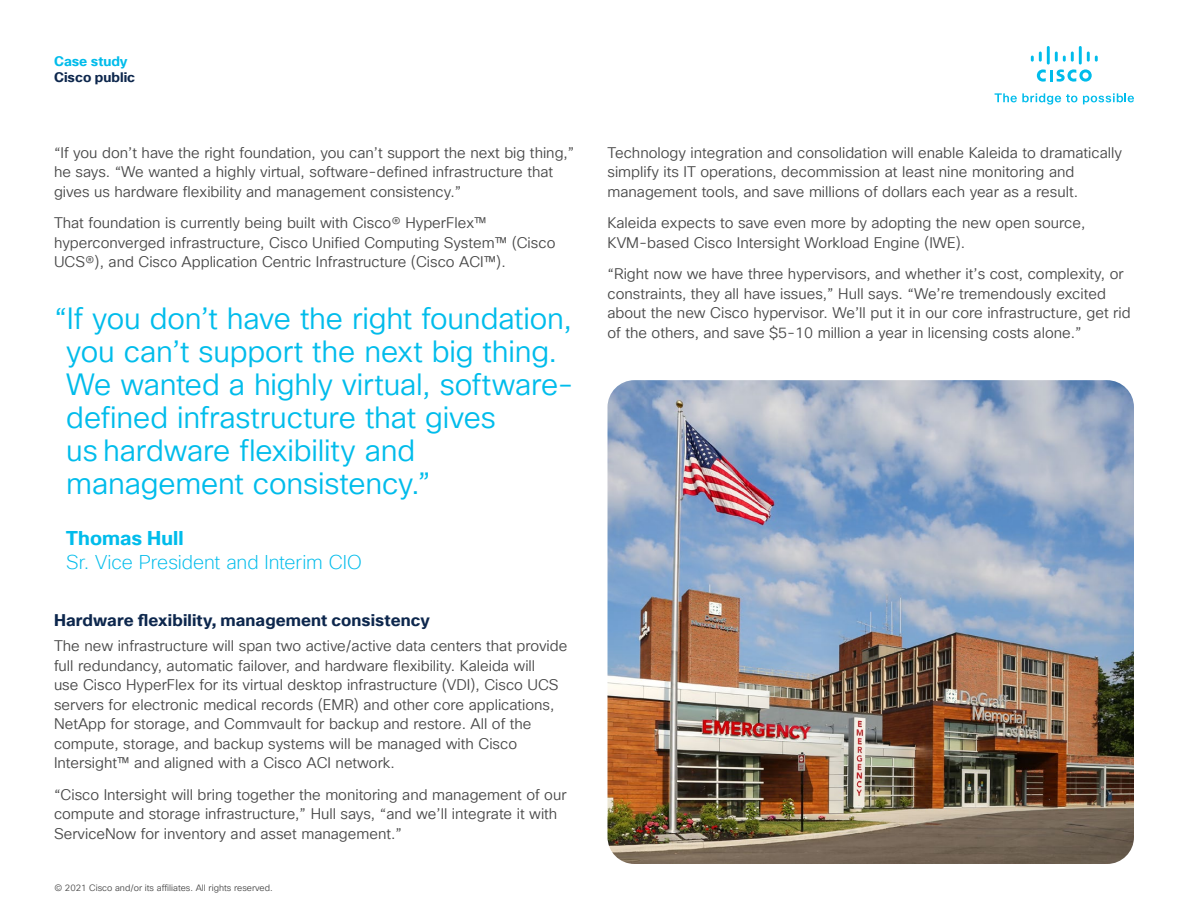
<style>
.page{position:relative;width:1188px;height:918px;background:#fff}
.page>*{position:absolute;margin:0;border:0;box-sizing:border-box;transform-origin:0 0}
.t1{font:30px/33px "Cisco Sans TT Light";letter-spacing:-.005em;color:#00bceb}
.t2{font:200 19.5px "Cisco Sans TT";letter-spacing:-.005em;color:#00bceb}
.t3{font:700 19.5px "Cisco Sans TT";letter-spacing:.005em;color:#00bceb}
.t4{font:700 16.5px "Cisco Sans TT";letter-spacing:.005em;color:#0d274d}
.t5{font:15px/19.5px "Cisco Sans TT Light";color:#484848}
.t6{font:700 13.5px "Cisco Sans TT";color:#0d274d}
.t7{font:700 13.5px "Cisco Sans TT";color:#00bceb}
.t8{font:9px "Cisco Sans TT Light";color:#484848}
</style>
<div class="page">
<svg style="left:995px;top:93px;width:82px;height:12px"></svg>
<svg style="left:1083px;top:93px;width:51px;height:11px"></svg>
<svg style="left:1037px;top:69px;width:55px;height:13px"></svg>
<svg style="left:1031px;top:52px;width:11px;height:10px"></svg>
<hr style="left:1047px;top:46px;width:3px;height:19px;background:#00bceb">
<svg style="left:1055px;top:52px;width:19px;height:10px"></svg>
<hr style="left:1079px;top:46px;width:3px;height:19px;background:#00bceb">
<svg style="left:1087px;top:52px;width:11px;height:10px"></svg>
<img style="left:608px;top:380px;width:526px;height:484px">
<p class="t7" style="left:54px;top:52px;width:75px">Case study</p>
<p class="t6" style="left:54px;top:69px;width:83px">Cisco public</p>
<p class="t5" style="left:54px;top:143px;width:522px">“If you don’t have the right foundation, you can’t support the next big thing,” he says. “We wanted a highly virtual, software-defined infrastructure that gives us hardware flexibility and management consistency.”</p>
<p class="t5" style="left:54px;top:214px;width:503px">That foundation is currently being built with Cisco® HyperFlex™ hyperconverged infrastructure, Cisco Unified Computing System™ (Cisco<br>UCS®), and Cisco Application Centric Infrastructure (Cisco ACI™).</p>
<h1 class="t1" style="left:66px;top:303px;width:509px;text-indent:-12px">“If you don’t have the right foundation, you can’t support the next big thing.<br>We wanted a highly virtual, software&shy;defined infrastructure that gives<br>us hardware flexibility and management consistency.”</h1>
<h2 class="t3" style="left:66px;top:525px;width:119px">Thomas Hull</h2>
<h2 class="t2" style="left:66px;top:549px;width:297px">Sr. Vice President and Interim CIO</h2>
<p class="t4" style="left:54px;top:609px;width:377px">Hardware flexibility, management consistency</p>
<p class="t5" style="left:54px;top:637px;width:515px">The new infrastructure will span two active/active data centers that provide full redundancy, automatic failover, and hardware flexibility. Kaleida will<br>use Cisco HyperFlex for its virtual desktop infrastructure (VDI), Cisco UCS servers for electronic medical records (EMR) and other core applications, NetApp for storage, and Commvault for backup and restore. All of the compute, storage, and backup systems will be managed with Cisco Intersight™ and aligned with a Cisco ACI network.</p>
<p class="t5" style="left:54px;top:785px;width:514px">“Cisco Intersight will bring together the monitoring and management of our compute and storage infrastructure,” Hull says, “and we’ll integrate it with<br>ServiceNow for inventory and asset management.”</p>
<p class="t8" style="left:54px;top:882px;width:220px">© 2021 Cisco and/or its affiliates. All rights reserved.</p>
<p class="t5" style="left:608px;top:143px;width:516px">Technology integration and consolidation will enable Kaleida to dramatically simplify its IT operations, decommission at least nine monitoring and management tools, and save millions of dollars each year as a result.</p>
<p class="t5" style="left:608px;top:214px;width:479px">Kaleida expects to save even more by adopting the new open source,<br>KVM-based Cisco Intersight Workload Engine (IWE).</p>
<p class="t5" style="left:608px;top:265px;width:525px">“Right now we have three hypervisors, and whether it’s cost, complexity, or constraints, they all have issues,” Hull says. “We’re tremendously excited about the new Cisco hypervisor. We’ll put it in our core infrastructure, get rid of the others, and save $5-10 million a year in licensing costs alone.”</p>
</div>
